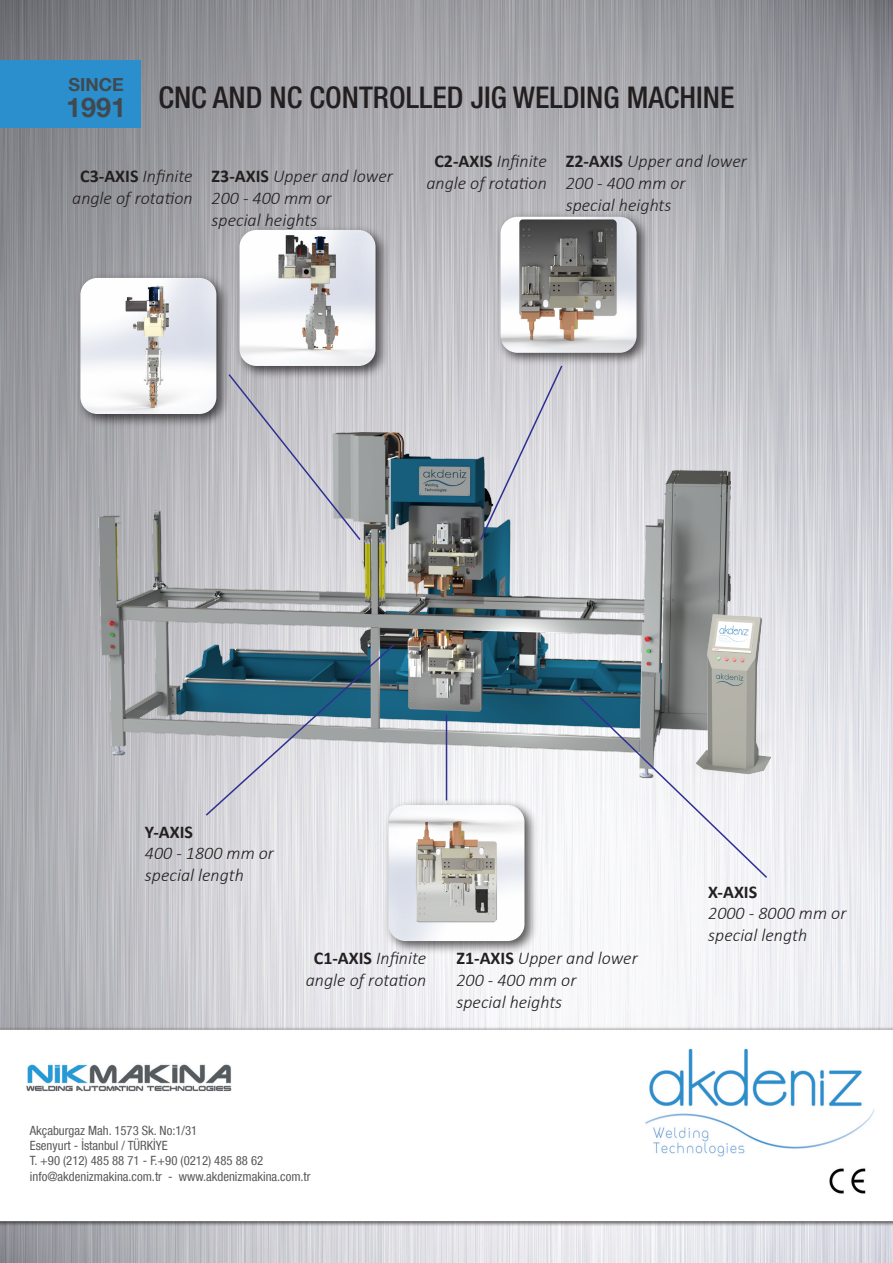
<style>
.page{position:relative;width:893px;height:1263px;background:#fff}
.page>*{position:absolute;margin:0;border:0;box-sizing:border-box;transform-origin:0 0}
.t1{font:500 condensed 30px "Helvetica Neue LT Com";color:#231f20}
.t2{font:700 27px "Helvetica Neue LT Com";color:#41494e}
.t3{font:italic 300 18px/21.6px "Calibri";color:#231f20}
.t4{font:700 18px "Calibri";color:#231f20}
.t5{font:700 18px "Helvetica Neue LT Com";color:#41494e}
.t6{font:condensed 12.75px/15.3px "Helvetica Neue LT Com";color:#57585a}
.s1{font-weight:700;font-style:normal}
</style>
<div class="page">
<img style="left:0;top:0;width:893px;height:1263px">
<img style="left:23px;top:285px;width:735px;height:588px">
<img style="left:580px;top:568px;width:290px;height:232px">
<div style="left:0;top:60px;width:141px;height:68px;background:#2a8fcc"></div>
<img style="left:468px;top:207px;width:197px;height:163px">
<img style="left:501px;top:217px;width:135px;height:136px">
<img style="left:212px;top:221px;width:195px;height:162px">
<img style="left:239px;top:230px;width:136px;height:136px">
<img style="left:50px;top:269px;width:197px;height:162px">
<img style="left:80px;top:278px;width:136px;height:136px">
<img style="left:362px;top:795px;width:198px;height:164px">
<img style="left:388px;top:805px;width:136px;height:136px">
<svg style="left:227px;top:372px;width:135px;height:170px;background:#c3c3c8"></svg>
<svg style="left:479px;top:364px;width:85px;height:178px;background:#c9cbd2"></svg>
<hr style="left:446px;top:715px;width:1px;height:85px;background:#2e3092">
<svg style="left:578px;top:695px;width:191px;height:184px"></svg>
<svg style="left:204px;top:643px;width:192px;height:174px;background:#94a8b3"></svg>
<p class="t5" style="left:68px;top:73px;width:57px">SINCE</p>
<h2 class="t2" style="left:66px;top:90px;width:62px">1991</h2>
<h1 class="t1" style="left:158px;top:80px;width:578px">CNC AND NC CONTROLLED JIG WELDING MACHINE</h1>
<p class="t3" style="left:72px;top:165px;width:122px;text-align:center"><span class="s1">C3-AXIS</span> Infinite angle of rotation</p>
<p class="t3" style="left:212px;top:165px;width:183px"><span class="s1">Z3-AXIS</span> Upper and lower<br>200 - 400 mm or<br>special heights</p>
<p class="t3" style="left:426px;top:150px;width:122px;text-align:center"><span class="s1">C2-AXIS</span> Infinite angle of rotation</p>
<p class="t3" style="left:566px;top:150px;width:183px"><span class="s1">Z2-AXIS</span> Upper and lower<br>200 - 400 mm or<br>special heights</p>
<p class="t4" style="left:145px;top:819px;width:50px">Y-AXIS</p>
<p class="t3" style="left:145px;top:842px;width:131px">400 - 1800 mm or special length</p>
<p class="t4" style="left:708px;top:879px;width:50px">X-AXIS</p>
<p class="t3" style="left:708px;top:902px;width:140px">2000 - 8000 mm or special length</p>
<p class="t3" style="left:306px;top:947px;width:122px;text-align:center"><span class="s1">C1-AXIS</span> Infinite angle of rotation</p>
<p class="t3" style="left:456px;top:947px;width:183px"><span class="s1">Z1-AXIS</span> Upper and lower<br>200 - 400 mm or<br>special heights</p>
<p class="t6" style="left:30px;top:1122px;width:282px">Akçaburgaz Mah. 1573 Sk. No:1/31<br>Esenyurt - İstanbul / TÜRKİYE<br>T. +90 (212) 485 88 71 - F.+90 (0212) 485 88 62 info@akdenizmakina.com.tr - www.akdenizmakina.com.tr</p>
</div>
